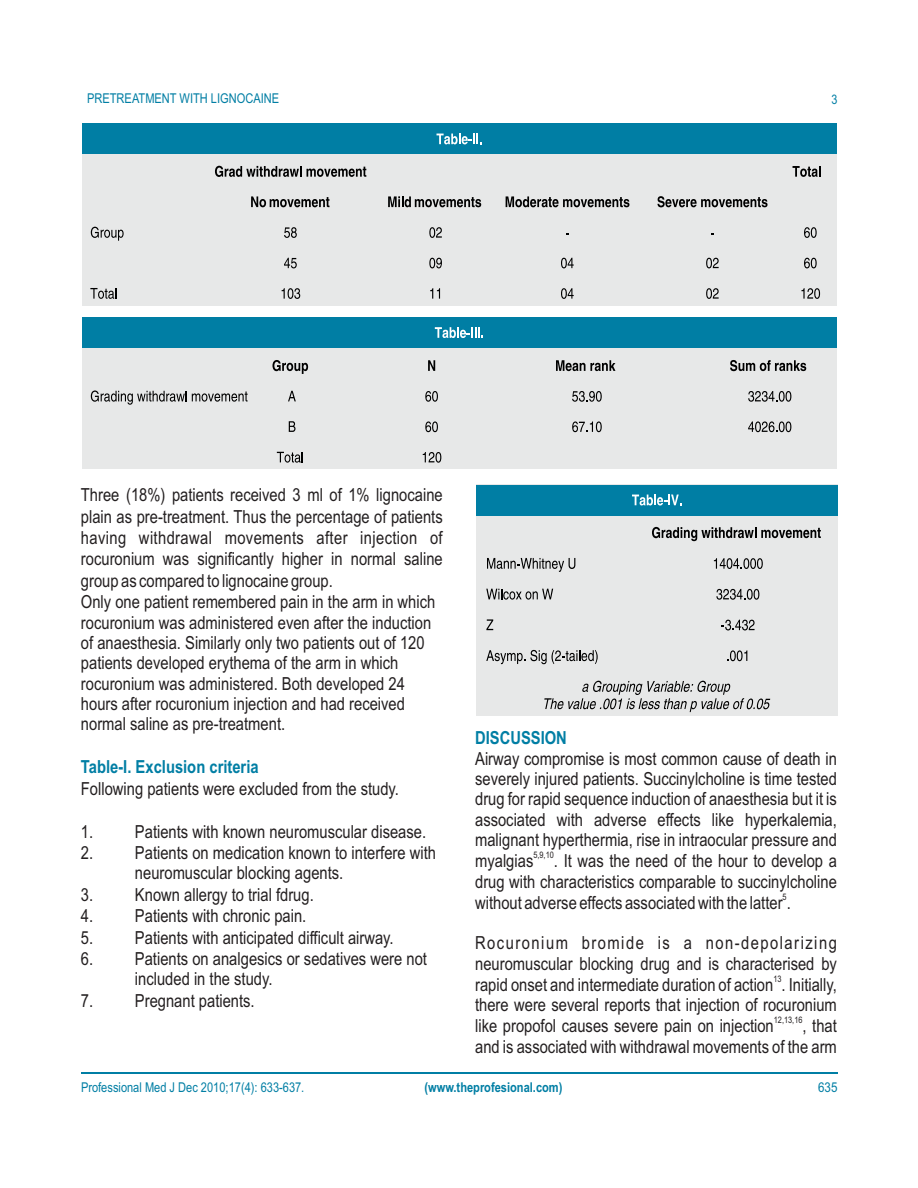
<style>
.page{position:relative;width:918px;height:1188px;background:#fff}
.page>*{position:absolute;margin:0;border:0;box-sizing:border-box;transform-origin:0 0}
.t1{font:18px/20.9px "Arial Narrow";color:#231f20}
.t2{font:18px "Arial Narrow";letter-spacing:.08em;color:#231f20}
.t3{font:700 18px "Arial Narrow";color:#007ea4}
.t4{font:13.5px "Arial Narrow";color:#007ea4}
.t5{font:700 13.5px "Arial Narrow";color:#007ea4}
.t6{font:13.5px "Arial Narrow";color:#007ea4;scale:1.04 1}
.t7{font:13.2px "Arial Narrow";color:#007ea4}
.t8{font:9px "Arial Narrow";color:#231f20}
</style>
<div class="page">
<hr style="left:81px;top:1072px;width:756px;height:2px;background:#007ea4">
<div style="left:82px;top:124px;width:754px;height:181px;background:#e7e8e8"></div>
<div style="left:82px;top:124px;width:754px;height:30px;background:#007ea4"></div>
<svg style="left:437px;top:134px;width:45px;height:10px"></svg>
<svg style="left:215px;top:166px;width:151px;height:11px"></svg>
<svg style="left:793px;top:166px;width:28px;height:11px"></svg>
<svg style="left:657px;top:196px;width:111px;height:11px"></svg>
<svg style="left:91px;top:227px;width:33px;height:14px"></svg>
<svg style="left:804px;top:227px;width:13px;height:11px"></svg>
<svg style="left:706px;top:258px;width:13px;height:10px"></svg>
<svg style="left:804px;top:258px;width:13px;height:10px"></svg>
<svg style="left:90px;top:288px;width:27px;height:11px"></svg>
<svg style="left:251px;top:196px;width:78px;height:11px"></svg>
<svg style="left:284px;top:227px;width:13px;height:11px"></svg>
<svg style="left:284px;top:258px;width:13px;height:10px"></svg>
<svg style="left:282px;top:288px;width:18px;height:11px"></svg>
<svg style="left:388px;top:196px;width:93px;height:11px"></svg>
<svg style="left:429px;top:227px;width:13px;height:11px"></svg>
<svg style="left:429px;top:258px;width:13px;height:10px"></svg>
<svg style="left:430px;top:288px;width:10px;height:11px"></svg>
<svg style="left:506px;top:196px;width:123px;height:11px"></svg>
<svg style="left:561px;top:258px;width:13px;height:10px"></svg>
<svg style="left:561px;top:288px;width:13px;height:11px"></svg>
<svg style="left:706px;top:288px;width:13px;height:11px"></svg>
<svg style="left:801px;top:288px;width:19px;height:11px"></svg>
<div style="left:82px;top:317px;width:754px;height:152px;background:#e7e8e8"></div>
<div style="left:82px;top:317px;width:754px;height:31px;background:#007ea4"></div>
<svg style="left:435px;top:327px;width:48px;height:11px"></svg>
<svg style="left:91px;top:390px;width:157px;height:15px"></svg>
<svg style="left:556px;top:360px;width:59px;height:11px"></svg>
<svg style="left:572px;top:391px;width:30px;height:11px"></svg>
<svg style="left:572px;top:421px;width:30px;height:11px"></svg>
<svg style="left:730px;top:360px;width:76px;height:11px"></svg>
<svg style="left:748px;top:391px;width:43px;height:11px"></svg>
<svg style="left:748px;top:421px;width:43px;height:11px"></svg>
<svg style="left:272px;top:360px;width:36px;height:14px"></svg>
<svg style="left:288px;top:391px;width:8px;height:10px"></svg>
<svg style="left:289px;top:421px;width:7px;height:11px"></svg>
<svg style="left:277px;top:452px;width:26px;height:11px"></svg>
<svg style="left:428px;top:360px;width:7px;height:11px"></svg>
<svg style="left:425px;top:391px;width:13px;height:11px"></svg>
<svg style="left:425px;top:421px;width:13px;height:11px"></svg>
<svg style="left:423px;top:452px;width:18px;height:11px"></svg>
<div style="left:476px;top:485px;width:362px;height:231px;background:#e7e8e8"></div>
<div style="left:476px;top:485px;width:362px;height:30px;background:#007ea4"></div>
<svg style="left:632px;top:495px;width:50px;height:11px"></svg>
<svg style="left:652px;top:527px;width:169px;height:14px"></svg>
<svg style="left:487px;top:558px;width:88px;height:14px"></svg>
<svg style="left:714px;top:558px;width:49px;height:11px"></svg>
<svg style="left:486px;top:589px;width:67px;height:11px"></svg>
<svg style="left:716px;top:589px;width:43px;height:11px"></svg>
<svg style="left:486px;top:619px;width:7px;height:11px"></svg>
<svg style="left:721px;top:620px;width:34px;height:10px"></svg>
<svg style="left:486px;top:650px;width:112px;height:14px"></svg>
<svg style="left:727px;top:650px;width:20px;height:11px"></svg>
<svg style="left:544px;top:681px;width:226px;height:31px"></svg>
<p class="t4" style="left:87px;top:93px;width:194px">PRETREATMENT WITH LIGNOCAINE</p>
<p class="t7" style="left:832px;top:94px;width:8px">3</p>
<p class="t1" style="left:81px;top:486px;width:363px">Three (18%) patients received 3 ml of 1% lignocaine plain as pre-treatment. Thus the percentage of patients having withdrawal movements after injection of rocuronium was significantly higher in normal saline group as compared to lignocaine group.<br>Only one patient remembered pain in the arm in which rocuronium was administered even after the induction of anaesthesia. Similarly only two patients out of 120 patients developed erythema of the arm in which rocuronium was administered. Both developed 24 hours after rocuronium injection and had received normal saline as pre-treatment.</p>
<p class="t3" style="left:475px;top:731px;width:93px">DISCUSSION</p>
<p class="t1" style="left:475px;top:750px;width:363px;line-height:20.4px">Airway compromise is most common cause of death in severely injured patients. Succinylcholine is time tested</p>
<p class="t3" style="left:81px;top:760px;width:179px">Table-I. Exclusion criteria</p>
<p class="t1" style="left:81px;top:780px;width:320px">Following patients were excluded from the study.</p>
<p class="t1" style="left:475px;top:790px;width:363px;line-height:20.4px">drug for rapid sequence induction of anaesthesia but it is associated with adverse effects like hyperkalemia,</p>
<p class="t1" style="left:81px;top:823px;width:347px">1. Patients with known neuromuscular disease.</p>
<p class="t1" style="left:475px;top:831px;width:363px">malignant hyperthermia, rise in intraocular pressure and</p>
<p class="t1" style="left:81px;top:844px;width:357px">2. Patients on medication known to interfere with</p>
<p class="t8" style="left:533px;top:852px;width:22px">5,9,10</p>
<p class="t1" style="left:475px;top:852px;width:363px">myalgias . It was the need of the hour to develop a</p>
<p class="t1" style="left:135px;top:864px;width:210px">neuromuscular blocking agents.</p>
<p class="t1" style="left:475px;top:872px;width:363px">drug with characteristics comparable to succinylcholine</p>
<p class="t1" style="left:81px;top:886px;width:234px">3. Known allergy to trial fdrug.</p>
<p class="t8" style="left:783px;top:893px;width:6px">5</p>
<p class="t1" style="left:475px;top:894px;width:317px">without adverse effects associated with the latter .</p>
<p class="t1" style="left:81px;top:907px;width:227px">4. Patients with chronic pain.</p>
<p class="t1" style="left:81px;top:929px;width:314px">5. Patients with anticipated difficult airway.</p>
<p class="t2" style="left:475px;top:936px;width:363px">Rocuronium bromide is a non-depolarizing</p>
<p class="t1" style="left:81px;top:950px;width:348px">6. Patients on analgesics or sedatives were not</p>
<p class="t1" style="left:475px;top:955px;width:363px">neuromuscular blocking drug and is characterised by</p>
<p class="t8" style="left:773px;top:975px;width:10px">13</p>
<p class="t1" style="left:135px;top:970px;width:139px">included in the study.</p>
<p class="t1" style="left:475px;top:976px;width:363px">rapid onset and intermediate duration of action . Initially,</p>
<p class="t1" style="left:81px;top:992px;width:175px">7. Pregnant patients.</p>
<p class="t1" style="left:475px;top:996px;width:363px">there were several reports that injection of rocuronium</p>
<p class="t8" style="left:774px;top:1017px;width:30px">12,13,16</p>
<p class="t1" style="left:475px;top:1017px;width:300px">like propofol causes severe pain on injection</p>
<p class="t1" style="left:475px;top:1017px;width:363px;line-height:20.4px;text-align:right">, that<br>and is associated with withdrawal movements of the arm</p>
<p class="t4" style="left:81px;top:1082px;width:225px">Professional Med J Dec 2010;17(4): 633-637.</p>
<p class="t5" style="left:424px;top:1082px;width:140px">(www.theprofesional.com)</p>
<p class="t6" style="left:818px;top:1082px;width:20px">635</p>
</div>
